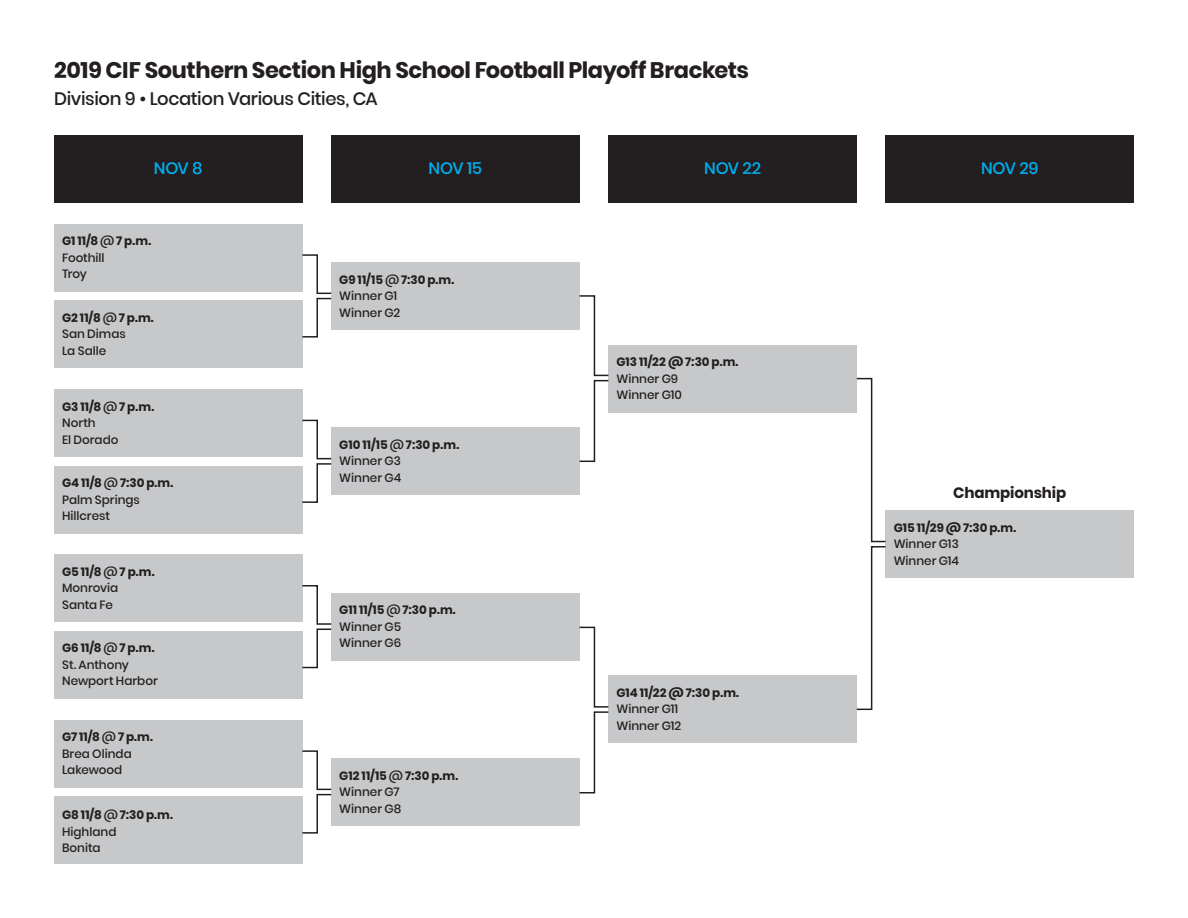
<style>
.page{position:relative;width:1188px;height:918px;background:#fff}
.page>*{position:absolute;margin:0;border:0;box-sizing:border-box;transform-origin:0 0}
.t1{font:700 22.5px "Poppins";letter-spacing:-.02em;color:#231f20}
.t2{font:500 18px "Poppins";letter-spacing:-.02em;color:#231f20}
.t3{font:500 16.5px "Poppins";letter-spacing:-.01em;color:#00aeef}
.t4{font:700 15px "Poppins";letter-spacing:-.01em;color:#231f20}
.t5{font:500 12px "Poppins";color:#231f20}
.t6{font:700 12px "Poppins";color:#231f20}
.s1{font-weight:500}
</style>
<div class="page">
<div style="left:54px;top:135px;width:248px;height:68px;background:#231f20"></div>
<div style="left:54px;top:224px;width:248px;height:67px;background:#c7c8ca"></div>
<div style="left:54px;top:300px;width:248px;height:68px;background:#c7c8ca"></div>
<div style="left:54px;top:389px;width:248px;height:68px;background:#c7c8ca"></div>
<div style="left:54px;top:466px;width:248px;height:67px;background:#c7c8ca"></div>
<div style="left:54px;top:555px;width:248px;height:67px;background:#c7c8ca"></div>
<div style="left:54px;top:631px;width:248px;height:68px;background:#c7c8ca"></div>
<div style="left:54px;top:720px;width:248px;height:68px;background:#c7c8ca"></div>
<div style="left:54px;top:796px;width:248px;height:68px;background:#c7c8ca"></div>
<div style="left:331px;top:135px;width:249px;height:68px;background:#231f20"></div>
<div style="left:331px;top:262px;width:249px;height:68px;background:#c7c8ca"></div>
<div style="left:331px;top:428px;width:249px;height:67px;background:#c7c8ca"></div>
<div style="left:331px;top:593px;width:249px;height:67px;background:#c7c8ca"></div>
<div style="left:331px;top:758px;width:249px;height:68px;background:#c7c8ca"></div>
<div style="left:608px;top:135px;width:249px;height:68px;background:#231f20"></div>
<div style="left:608px;top:345px;width:249px;height:67px;background:#c7c8ca"></div>
<div style="left:608px;top:676px;width:249px;height:67px;background:#c7c8ca"></div>
<div style="left:886px;top:135px;width:248px;height:68px;background:#231f20"></div>
<div style="left:886px;top:510px;width:248px;height:68px;background:#c7c8ca"></div>
<svg style="left:302px;top:750px;width:30px;height:84px"></svg>
<svg style="left:302px;top:584px;width:31px;height:85px"></svg>
<svg style="left:302px;top:419px;width:31px;height:85px"></svg>
<svg style="left:301px;top:254px;width:31px;height:84px"></svg>
<svg style="left:578px;top:295px;width:32px;height:167px"></svg>
<svg style="left:578px;top:626px;width:32px;height:168px"></svg>
<svg style="left:855px;top:377px;width:31px;height:334px"></svg>
<p class="t1" style="left:54px;top:57px;width:697px">2019 CIF Southern Section High School Football Playoff Brackets</p>
<p class="t2" style="left:54px;top:88px;width:325px">Division 9 • Location Various Cities, CA</p>
<p class="t3" style="left:154px;top:159px;width:50px">NOV 8</p>
<p class="t3" style="left:429px;top:159px;width:55px">NOV 15</p>
<p class="t3" style="left:704px;top:159px;width:58px">NOV 22</p>
<p class="t3" style="left:981px;top:159px;width:59px">NOV 29</p>
<p class="t6" style="left:62px;top:234px;width:91px">G1 11/8 <span class="s1">@</span> 7 p.m.</p>
<p class="t5" style="left:62px;top:251px;width:44px">Foothill</p>
<p class="t5" style="left:62px;top:267px;width:26px">Troy</p>
<p class="t6" style="left:339px;top:272px;width:117px">G9 11/15 <span class="s1">@</span> 7:30 p.m.</p>
<p class="t5" style="left:339px;top:289px;width:59px">Winner G1</p>
<p class="t5" style="left:339px;top:305px;width:63px">Winner G2</p>
<p class="t6" style="left:62px;top:311px;width:93px">G2 11/8 <span class="s1">@</span> 7 p.m.</p>
<p class="t5" style="left:62px;top:327px;width:65px">San Dimas</p>
<p class="t5" style="left:62px;top:344px;width:46px">La Salle</p>
<p class="t6" style="left:62px;top:399px;width:94px">G3 11/8 <span class="s1">@</span> 7 p.m.</p>
<p class="t5" style="left:62px;top:416px;width:35px">North</p>
<p class="t5" style="left:62px;top:432px;width:58px">El Dorado</p>
<p class="t6" style="left:62px;top:476px;width:113px">G4 11/8 <span class="s1">@</span> 7:30 p.m.</p>
<p class="t5" style="left:62px;top:492px;width:79px">Palm Springs</p>
<p class="t5" style="left:62px;top:509px;width:49px">Hillcrest</p>
<p class="t6" style="left:62px;top:565px;width:94px">G5 11/8 <span class="s1">@</span> 7 p.m.</p>
<p class="t5" style="left:62px;top:581px;width:58px">Monrovia</p>
<p class="t5" style="left:62px;top:598px;width:52px">Santa Fe</p>
<p class="t6" style="left:62px;top:641px;width:94px">G6 11/8 <span class="s1">@</span> 7 p.m.</p>
<p class="t5" style="left:62px;top:658px;width:68px">St. Anthony</p>
<p class="t5" style="left:62px;top:674px;width:97px">Newport Harbor</p>
<p class="t6" style="left:62px;top:730px;width:92px">G7 11/8 <span class="s1">@</span> 7 p.m.</p>
<p class="t5" style="left:62px;top:747px;width:71px">Brea Olinda</p>
<p class="t5" style="left:62px;top:763px;width:62px">Lakewood</p>
<p class="t6" style="left:62px;top:808px;width:112px">G8 11/8 <span class="s1">@</span> 7:30 p.m.</p>
<p class="t5" style="left:62px;top:825px;width:56px">Highland</p>
<p class="t5" style="left:62px;top:841px;width:40px">Bonita</p>
<p class="t6" style="left:339px;top:438px;width:121px">G10 11/15 <span class="s1">@</span> 7:30 p.m.</p>
<p class="t5" style="left:339px;top:454px;width:63px">Winner G3</p>
<p class="t5" style="left:339px;top:471px;width:64px">Winner G4</p>
<p class="t6" style="left:339px;top:603px;width:118px">G11 11/15 <span class="s1">@</span> 7:30 p.m.</p>
<p class="t5" style="left:339px;top:620px;width:63px">Winner G5</p>
<p class="t5" style="left:339px;top:636px;width:63px">Winner G6</p>
<p class="t6" style="left:339px;top:768px;width:120px">G12 11/15 <span class="s1">@</span> 7:30 p.m.</p>
<p class="t5" style="left:339px;top:785px;width:62px">Winner G7</p>
<p class="t5" style="left:339px;top:801px;width:63px">Winner G8</p>
<p class="t6" style="left:616px;top:355px;width:123px">G13 11/22 @ 7:30 p.m.</p>
<p class="t5" style="left:616px;top:372px;width:63px">Winner G9</p>
<p class="t5" style="left:616px;top:388px;width:67px">Winner G10</p>
<p class="t6" style="left:616px;top:686px;width:124px">G14 11/22 @ 7:30 p.m.</p>
<p class="t5" style="left:616px;top:702px;width:63px">Winner G11</p>
<p class="t5" style="left:616px;top:719px;width:66px">Winner G12</p>
<p class="t4" style="left:953px;top:484px;width:114px">Championship</p>
<p class="t6" style="left:894px;top:520px;width:124px">G15 11/29 @ 7:30 p.m.</p>
<p class="t5" style="left:894px;top:537px;width:67px">Winner G13</p>
<p class="t5" style="left:894px;top:553px;width:67px">Winner G14</p>
</div>
